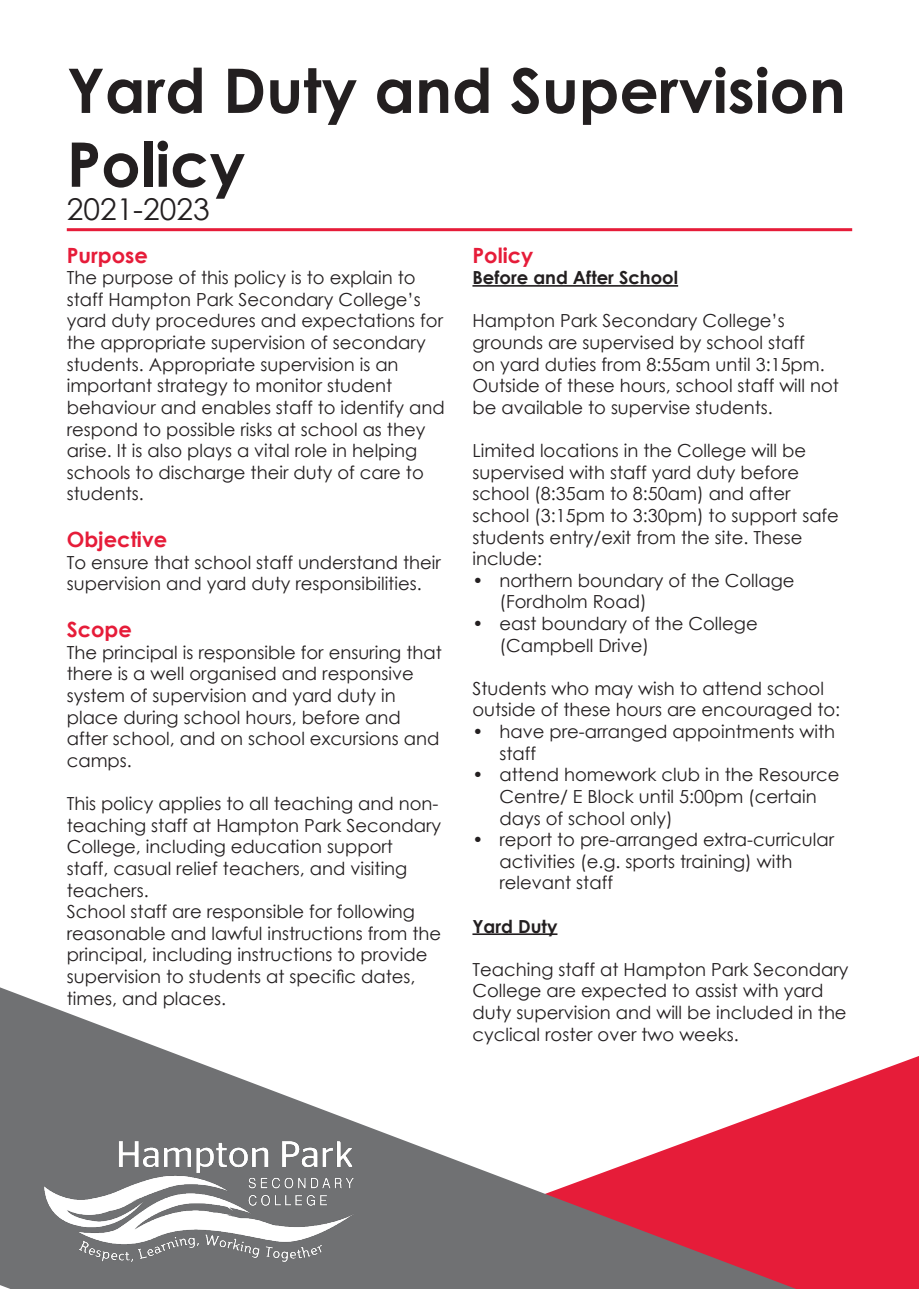
<style>
.page{position:relative;width:919px;height:1289px;background:#fff}
.page>*{position:absolute;margin:0;border:0;box-sizing:border-box;transform-origin:0 0}
.t1{font:700 61.5px/73.8px "Century Gothic";color:#231f20}
.t2{font:30px "Century Gothic";color:#231f20}
.t3{font:700 21px "Century Gothic";color:#e61c39}
.t4{font:18px/21.6px "Century Gothic";color:#231f20}
.t5{font:700 18px "Century Gothic";color:#231f20}
</style>
<div class="page">
<svg style="left:796px;top:1056px;width:122px;height:232px;background:#e8324c"></svg>
<svg style="left:0;top:987px;width:796px;height:301px"></svg>
<img style="left:45px;top:1141px;width:308px;height:120px">
<hr style="left:67px;top:228px;width:785px;height:3px;background:#e61c39">
<hr style="left:472px;top:285px;width:206px;height:2px;background:#231f20">
<hr style="left:472px;top:933px;width:85px;height:2px;background:#231f20">
<p class="t1" style="left:67px;top:51px;width:780px">Yard Duty and Supervision<br>Policy</p>
<p class="t2" style="left:67px;top:189px;width:144px">2021-2023</p>
<p class="t3" style="left:472px;top:239px;width:62px">Policy</p>
<p class="t5" style="left:472px;top:264px;width:207px">Before and After School</p>
<p class="t4" style="left:472px;top:310px;width:368px">Hampton Park Secondary College’s grounds are supervised by school staff<br>on yard duties from 8:55am until 3:15pm.<br>Outside of these hours, school staff will not be available to supervise students.</p>
<p class="t4" style="left:472px;top:439px;width:368px">Limited locations in the College will be supervised with staff yard duty before school (8:35am to 8:50am) and after school (3:15pm to 3:30pm) to support safe students entry/exit from the site. These include:</p>
<p class="t4" style="left:499px;top:569px;width:296px;text-indent:-27px">• northern boundary of the Collage (Fordholm Road)</p>
<p class="t4" style="left:499px;top:612px;width:260px;text-indent:-27px">• east boundary of the College (Campbell Drive)</p>
<p class="t4" style="left:472px;top:677px;width:369px">Students who may wish to attend school outside of these hours are encouraged to:</p>
<p class="t4" style="left:499px;top:720px;width:337px;text-indent:-27px">• have pre-arranged appointments with staff</p>
<p class="t4" style="left:499px;top:763px;width:341px;text-indent:-27px">• attend homework club in the Resource<br>Centre/ E Block until 5:00pm (certain days of school only)</p>
<p class="t4" style="left:499px;top:828px;width:336px;text-indent:-27px">• report to pre-arranged extra-curricular activities (e.g. sports training) with relevant staff</p>
<p class="t5" style="left:472px;top:912px;width:86px">Yard Duty</p>
<p class="t4" style="left:472px;top:958px;width:377px">Teaching staff at Hampton Park Secondary College are expected to assist with yard duty supervision and will be included in the cyclical roster over two weeks.</p>
<p class="t3" style="left:67px;top:239px;width:83px">Purpose</p>
<p class="t4" style="left:67px;top:267px;width:379px">The purpose of this policy is to explain to staff Hampton Park Secondary College’s yard duty procedures and expectations for the appropriate supervision of secondary students. Appropriate supervision is an important strategy to monitor student behaviour and enables staff to identify and respond to possible risks at school as they arise. It is also plays a vital role in helping schools to discharge their duty of care to students.</p>
<p class="t3" style="left:67px;top:523px;width:102px">Objective</p>
<p class="t4" style="left:67px;top:551px;width:375px">To ensure that school staff understand their supervision and yard duty responsibilities.</p>
<p class="t3" style="left:67px;top:613px;width:67px">Scope</p>
<p class="t4" style="left:67px;top:641px;width:376px">The principal is responsible for ensuring that there is a well organised and responsive system of supervision and yard duty in place during school hours, before and after school, and on school excursions and camps.</p>
<p class="t4" style="left:67px;top:792px;width:376px">This policy applies to all teaching and non&shy;teaching staff at Hampton Park Secondary College, including education support<br>staff, casual relief teachers, and visiting teachers.</p>
<p class="t4" style="left:67px;top:900px;width:376px">School staff are responsible for following reasonable and lawful instructions from the principal, including instructions to provide supervision to students at specific dates, times, and places.</p>
</div>
